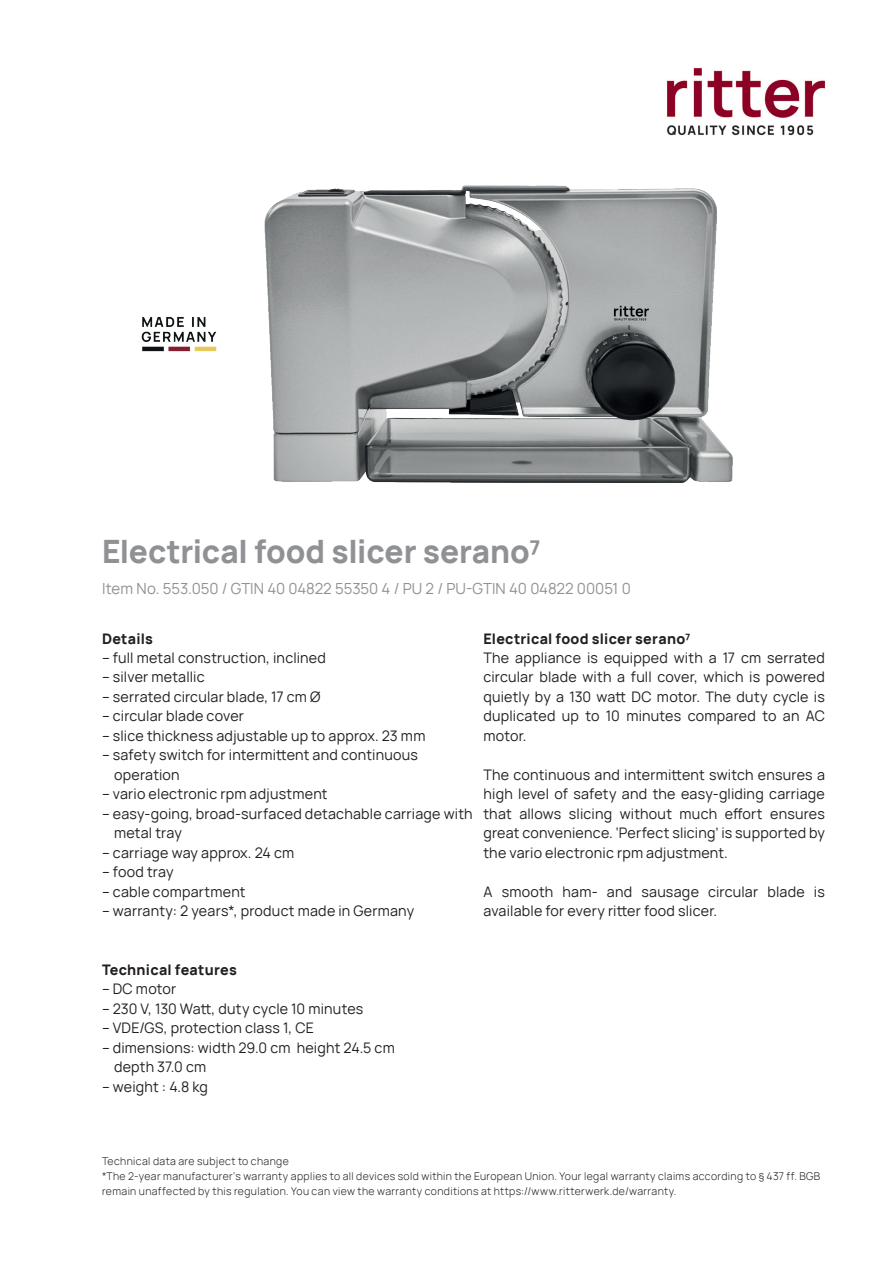
<style>
.page{position:relative;width:893px;height:1263px;background:#fff}
.page>*{position:absolute;margin:0;border:0;box-sizing:border-box;transform-origin:0 0}
.t1{font:800 31.5px "Manrope";letter-spacing:-.005em;color:#8f9194}
.t2{font:15px "Manrope";letter-spacing:-.005em;color:#8f9194}
.t3{font:14.25px/19.5px "Manrope";letter-spacing:.015em;color:#231f20}
.t4{font:800 14.25px "Manrope";letter-spacing:.02em;color:#231f20}
.t5{font:300 10.5px/15px "Manrope";letter-spacing:.035em;color:#231f20}
</style>
<div class="page">
<img style="left:667px;top:67px;width:158px;height:69px">
<img style="left:265px;top:186px;width:467px;height:297px">
<img style="left:141px;top:316px;width:76px;height:36px">
<h1 class="t1" style="left:102px;top:524px;width:440px">Electrical food slicer serano⁷</h1>
<p class="t2" style="left:102px;top:577px;width:530px">Item No. 553.050 / GTIN 40 04822 55350 4 / PU 2 / PU-GTIN 40 04822 00051 0</p>
<p class="t4" style="left:483px;top:626px;width:209px">Electrical food slicer serano⁷</p>
<p class="t3" style="left:483px;top:647px;width:343px;text-align:justify">The appliance is equipped with a 17 cm serrated circular blade with a full cover, which is powered quietly by a 130 watt DC motor. The duty cycle is duplicated up to 10 minutes compared to an AC motor.</p>
<p class="t3" style="left:483px;top:764px;width:343px;text-align:justify">The continuous and intermittent switch ensures a high level of safety and the easy-gliding carriage that allows slicing without much effort ensures great convenience. ‘Perfect slicing’ is supported by the vario electronic rpm adjustment.</p>
<p class="t3" style="left:483px;top:881px;width:343px">A smooth ham- and sausage circular blade is available for every ritter food slicer.</p>
<p class="t4" style="left:102px;top:626px;width:52px">Details</p>
<p class="t3" style="left:102px;top:647px;width:225px">– full metal construction, inclined</p>
<p class="t3" style="left:102px;top:667px;width:104px">– silver metallic</p>
<p class="t3" style="left:102px;top:686px;width:220px">– serrated circular blade, 17 cm Ø</p>
<p class="t3" style="left:102px;top:706px;width:144px">– circular blade cover</p>
<p class="t3" style="left:102px;top:725px;width:325px">– slice thickness adjustable up to approx. 23 mm</p>
<p class="t3" style="left:114px;top:745px;width:305px;text-indent:-12px">– safety switch for intermittent and continuous operation</p>
<p class="t3" style="left:102px;top:784px;width:227px">– vario electronic rpm adjustment</p>
<p class="t3" style="left:114px;top:803px;width:360px;text-indent:-12px">– easy-going, broad-surfaced detachable carriage with metal tray</p>
<p class="t3" style="left:102px;top:842px;width:194px">– carriage way approx. 24 cm</p>
<p class="t3" style="left:102px;top:862px;width:73px">– food tray</p>
<p class="t3" style="left:102px;top:881px;width:145px">– cable compartment</p>
<p class="t3" style="left:102px;top:901px;width:314px">– warranty: 2 years*, product made in Germany</p>
<p class="t4" style="left:102px;top:957px;width:136px">Technical features</p>
<p class="t3" style="left:102px;top:979px;width:76px">– DC motor</p>
<p class="t3" style="left:102px;top:998px;width:263px">– 230 V, 130 Watt, duty cycle 10 minutes</p>
<p class="t3" style="left:102px;top:1018px;width:213px">– VDE/GS, protection class 1, CE</p>
<p class="t3" style="left:114px;top:1037px;width:282px;text-indent:-12px">– dimensions: width 29.0 cm height 24.5 cm depth 37.0 cm</p>
<p class="t3" style="left:102px;top:1076px;width:107px">– weight : 4.8 kg</p>
<p class="t5" style="left:102px;top:1153px;width:719px">Technical data are subject to change<br>*The 2-year manufacturer‘s warranty applies to all devices sold within the European Union. Your legal warranty claims according to § 437 ff. BGB remain unaffected by this regulation. You can view the warranty conditions at https://www.ritterwerk.de/warranty.</p>
</div>
